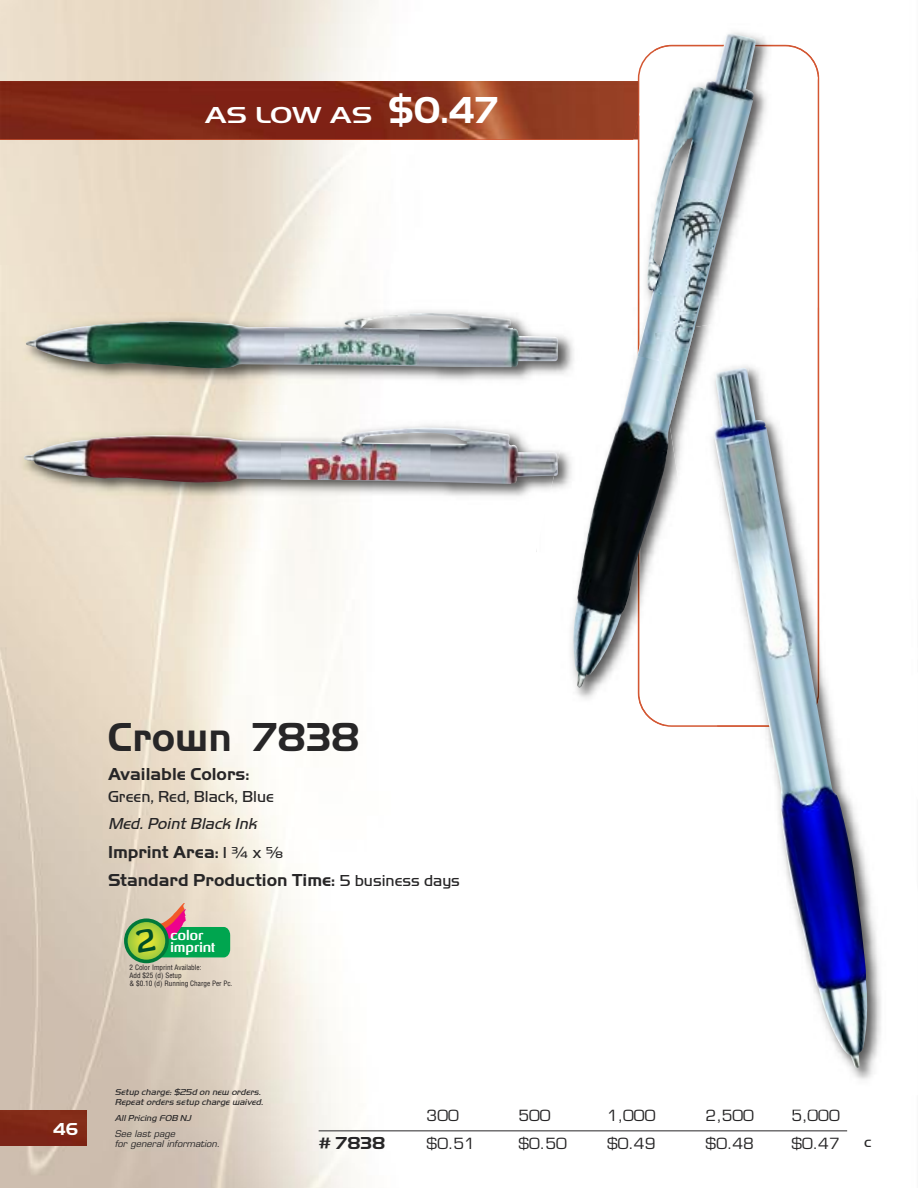
<style>
.page{position:relative;width:918px;height:1188px;background:#fff}
.page>*{position:absolute;margin:0;border:0;box-sizing:border-box;transform-origin:0 0}
.t1{font:700 42px "Handel Got D";color:#272627;scale:.96 1}
.t2{font:500 24px "Handel Got D";letter-spacing:-.01em;color:#fff;scale:1.3 1}
.t3{font:700 18px/28.5px "Handel Got D";color:#272627}
.t4{font:700 18px "Handel Got D";color:#272627;scale:1.04 1}
.t5{font:700 18px "Handel Got D";color:#fff}
.t6{font:300 16.5px "Handel Got D";color:#272627}
.t7{font:italic 300 16.5px "Handel Got D";color:#272627}
.t8{font:15px "Eurostile";color:#272627;scale:1.04 1}
.t9{font:300 15px "Handel Got D";color:#272627;scale:1.04 1}
.t10{font:700 13.2px/12px "Ohitashi Rg";color:#fff}
.t11{font:italic 300 9px/10.5px "Handel Got D";color:#272627;scale:1.04 1}
.t12{font:italic 9px/10.5px "Eurostile";letter-spacing:.005em;color:#272627;scale:1.04 1}
.t13{font:condensed 7.2px/7.8px "Helvetica";color:#231f20}
.s1{font-weight:700;font-size:39px}
.s2{font-weight:300;font-size:16.5px}
</style>
<div class="page">
<img style="left:0;top:0;width:848px;height:1188px">
<img style="left:0;top:81px;width:573px;height:58px">
<div style="left:0;top:1111px;width:87px;height:34px;background:#802918"></div>
<hr style="left:319px;top:1130px;width:528px;height:1px;background:#272627">
<img style="left:0;top:416px;width:501px;height:136px">
<img style="left:22px;top:427px;width:479px;height:57px">
<img style="left:655px;top:0;width:174px;height:73px">
<img style="left:664px;top:78px;width:154px;height:647px">
<img style="left:501px;top:139px;width:163px;height:601px">
<img style="left:757px;top:45px;width:62px;height:33px">
<img style="left:638px;top:693px;width:27px;height:33px">
<img style="left:536px;top:416px;width:37px;height:137px">
<img style="left:554px;top:461px;width:4px;height:15px">
<img style="left:573px;top:32px;width:184px;height:658px">
<img style="left:0;top:265px;width:602px;height:136px">
<img style="left:0;top:401px;width:570px;height:15px">
<img style="left:570px;top:272px;width:39px;height:137px">
<img style="left:568px;top:409px;width:40px;height:8px">
<img style="left:24px;top:313px;width:534px;height:56px">
<img style="left:717px;top:306px;width:164px;height:811px">
<img style="left:696px;top:308px;width:122px;height:417px">
<img style="left:670px;top:317px;width:91px;height:275px">
<img style="left:660px;top:361px;width:35px;height:65px">
<img style="left:710px;top:366px;width:160px;height:704px">
<img style="left:281px;top:443px;width:150px;height:38px">
<img style="left:284px;top:332px;width:135px;height:33px">
<img style="left:638px;top:175px;width:91px;height:186px">
<img style="left:655px;top:327px;width:38px;height:41px">
<img style="left:866px;top:689px;width:15px;height:70px">
<svg style="left:108px;top:901px;width:147px;height:87px;background:#b6c59f"></svg>
<h2 class="t2" style="left:205px;top:100px;width:227px">AS LOW AS <span class="s1">$0.47</span></h2>
<h1 class="t1" style="left:108px;top:712px;width:264px">Crown 7838</h1>
<h3 class="t3" style="left:108px;top:760px;width:143px">Available Colors:</h3>
<h3 class="t6" style="left:108px;top:787px;width:167px">Green, Red, Black, Blue</h3>
<h3 class="t7" style="left:108px;top:814px;width:153px">Med. Point Black Ink</h3>
<h3 class="t3" style="left:108px;top:838px;width:353px">Imprint Area: <span class="s2">1 ¾ x ⅝<br></span>Standard Production Time: <span class="s2">5 business days</span></h3>
<h3 class="t10" style="left:171px;top:930px;width:46px">color imprint</h3>
<p class="t13" style="left:130px;top:964px;width:104px">2 Color Imprint Available:<br>Add $25 (d) Setup<br>&amp; $0.10 (d) Running Charge Per Pc.</p>
<h3 class="t5" style="left:53px;top:1118px;width:27px">46</h3>
<p class="t11" style="left:115px;top:1086px;width:145px">Setup charge: $25d on new orders.<br>Repeat orders setup charge waived.</p>
<p class="t11" style="left:115px;top:1113px;width:75px">All Pricing FOB NJ</p>
<p class="t12" style="left:115px;top:1129px;width:103px">See last page<br>for general information.</p>
<h3 class="t9" style="left:864px;top:1134px;width:9px">c</h3>
<h3 class="t8" style="left:427px;top:1109px;width:33px">300</h3>
<h3 class="t8" style="left:518px;top:1109px;width:33px">500</h3>
<h3 class="t8" style="left:607px;top:1109px;width:48px">1,000</h3>
<h3 class="t8" style="left:706px;top:1109px;width:48px">2,500</h3>
<h3 class="t8" style="left:791px;top:1109px;width:48px">5,000</h3>
<h3 class="t4" style="left:319px;top:1132px;width:66px"># 7838</h3>
<h3 class="t8" style="left:427px;top:1138px;width:48px">$0.51</h3>
<h3 class="t8" style="left:518px;top:1138px;width:48px">$0.50</h3>
<h3 class="t8" style="left:607px;top:1138px;width:48px">$0.49</h3>
<h3 class="t8" style="left:706px;top:1138px;width:48px">$0.48</h3>
<h3 class="t8" style="left:791px;top:1138px;width:48px">$0.47</h3>
</div>
